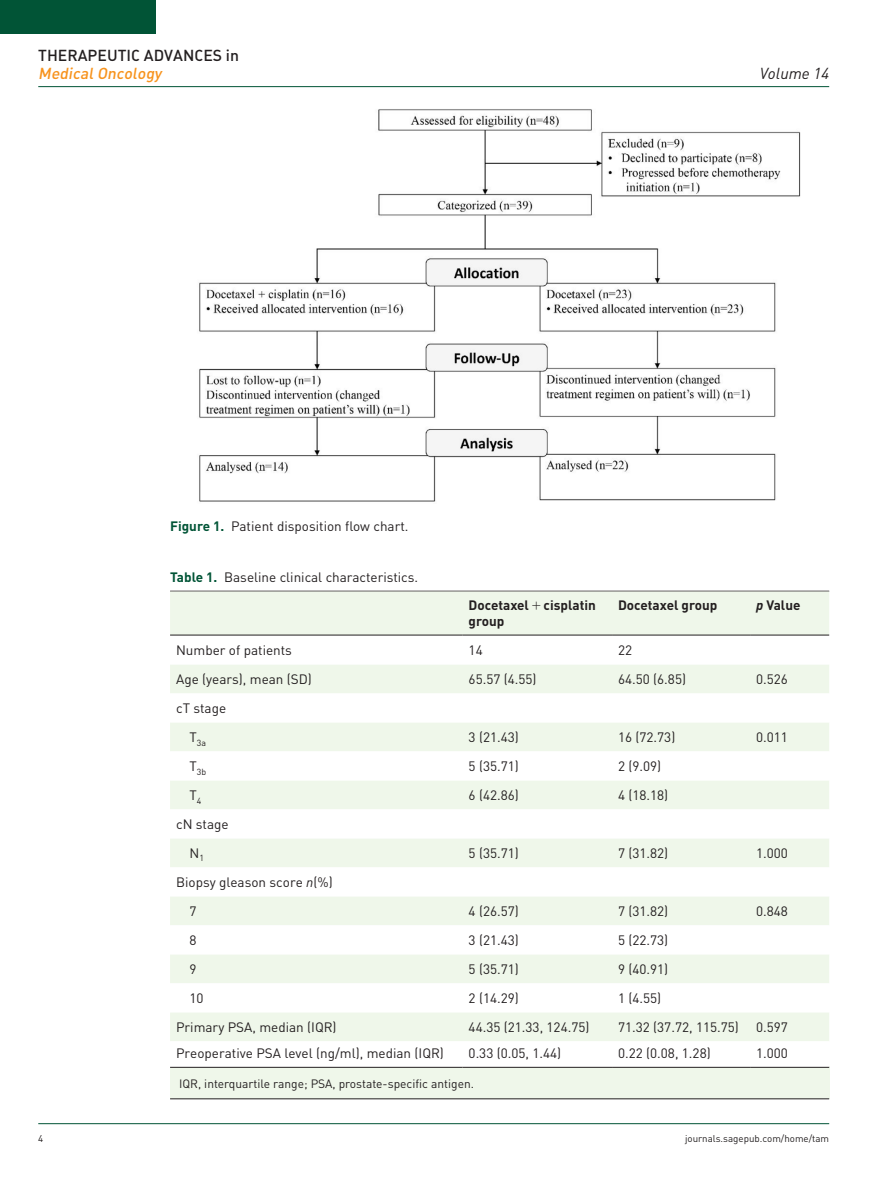
<style>
.page{position:relative;width:893px;height:1191px;background:#fff}
.page>*{position:absolute;margin:0;border:0;box-sizing:border-box;transform-origin:0 0}
.t1{font:15.75px "DIN Medium Alternate";color:#231f20}
.t2{font:italic 15.75px "DIN Medium Alternate";color:#f7931d}
.t3{font:italic 15.75px "DIN";color:#231f20}
.t4{font:13.5px/29px "DIN";color:#231f20}
.t5{font:700 13.5px/15.8px "DIN";color:#231f20}
.t6{font:12px "DIN";color:#231f20}
.t7{font:9.75px "DIN";color:#231f20}
.t8{font:8.7px "DIN";color:#231f20}
.s1{font-weight:700;color:#015436}
.s2{font-style:italic}
</style>
<div class="page">
<hr style="left:38px;top:86px;width:791px;height:1px;background:#015436">
<hr style="left:38px;top:1123px;width:791px;height:1px;background:#015436">
<div style="left:0;top:0;width:155px;height:34px;background:#015436"></div>
<div style="left:170px;top:1066px;width:659px;height:33px;background:#eff7ea"></div>
<img style="left:199px;top:109px;width:602px;height:393px">
<hr style="left:170px;top:1098px;width:659px;height:1px;background:#231f20">
<div style="left:170px;top:591px;width:659px;height:43px;background:#eff7ea"></div>
<svg style="left:170px;top:635px;width:659px;height:432px"></svg>
<hr style="left:170px;top:634px;width:293px;height:1px;background:#231f20">
<hr style="left:463px;top:634px;width:149px;height:1px;background:#231f20">
<hr style="left:612px;top:634px;width:138px;height:1px;background:#231f20">
<hr style="left:750px;top:634px;width:79px;height:1px;background:#231f20">
<hr style="left:170px;top:1067px;width:293px;height:1px;background:#231f20">
<hr style="left:463px;top:1067px;width:149px;height:1px;background:#231f20">
<hr style="left:612px;top:1067px;width:138px;height:1px;background:#231f20">
<hr style="left:750px;top:1067px;width:79px;height:1px;background:#231f20">
<svg style="left:532px;top:602px;width:8px;height:8px"></svg>
<p class="t1" style="left:38px;top:45px;width:202px">THERAPEUTIC ADVANCES IN</p>
<p class="t2" style="left:38px;top:63px;width:125px">MedicalOncology</p>
<p class="t3" style="left:760px;top:63px;width:71px">Volume 14</p>
<p class="t4" style="left:170px;top:511px;width:240px"><span class="s1">Figure 1.</span> Patient disposition flow chart.</p>
<p class="t4" style="left:170px;top:562px;width:250px"><span class="s1">Table 1.</span> Baseline clinical characteristics.</p>
<p class="t5" style="left:469px;top:597px;width:129px">Docetaxel cisplatin group</p>
<p class="t5" style="left:618px;top:597px;width:101px">Docetaxel group</p>
<p class="t5" style="left:756px;top:597px;width:46px"><span class="s2">p</span> Value</p>
<p class="t4" style="left:176px;top:636px;width:117px">Number of patients</p>
<p class="t4" style="left:469px;top:636px;width:16px">14</p>
<p class="t4" style="left:618px;top:636px;width:16px">22</p>
<p class="t4" style="left:176px;top:665px;width:137px">Age (years), mean (SD)</p>
<p class="t4" style="left:469px;top:665px;width:70px">65.57 (4.55)</p>
<p class="t4" style="left:618px;top:665px;width:70px">64.50 (6.85)</p>
<p class="t4" style="left:756px;top:665px;width:33px">0.526</p>
<p class="t4" style="left:176px;top:694px;width:52px">cT stage</p>
<p class="t8" style="left:190px;top:737px;width:18px"><sup>T</sup>3a</p>
<p class="t4" style="left:469px;top:723px;width:52px">3 (21.43)</p>
<p class="t4" style="left:618px;top:723px;width:59px">16 (72.73)</p>
<p class="t4" style="left:756px;top:723px;width:33px">0.011</p>
<p class="t8" style="left:190px;top:766px;width:18px"><sup>T</sup>3b</p>
<p class="t4" style="left:469px;top:752px;width:52px">5 (35.71)</p>
<p class="t4" style="left:618px;top:752px;width:45px">2 (9.09)</p>
<p class="t4" style="left:190px;top:781px;width:13px">T<sub>4</sub></p>
<p class="t4" style="left:469px;top:780px;width:52px">6 (42.86)</p>
<p class="t4" style="left:618px;top:780px;width:52px">4 (18.18)</p>
<p class="t4" style="left:190px;top:809px;width:41px;text-indent:-14px">cN stage<br>N<sub>1</sub></p>
<p class="t4" style="left:469px;top:838px;width:52px">5 (35.71)</p>
<p class="t4" style="left:618px;top:838px;width:52px">7 (31.82)</p>
<p class="t4" style="left:756px;top:838px;width:33px">1.000</p>
<p class="t4" style="left:190px;top:867px;width:145px;text-indent:-14px">Biopsy gleason score <span class="s2">n</span>(%)<br>7</p>
<p class="t4" style="left:469px;top:896px;width:52px">4 (26.57)</p>
<p class="t4" style="left:618px;top:896px;width:52px">7 (31.82)</p>
<p class="t4" style="left:756px;top:896px;width:33px">0.848</p>
<p class="t4" style="left:190px;top:925px;width:9px">8</p>
<p class="t4" style="left:469px;top:925px;width:52px">3 (21.43)</p>
<p class="t4" style="left:618px;top:925px;width:52px">5 (22.73)</p>
<p class="t4" style="left:190px;top:954px;width:9px">9</p>
<p class="t4" style="left:469px;top:954px;width:52px">5 (35.71)</p>
<p class="t4" style="left:618px;top:954px;width:52px">9 (40.91)</p>
<p class="t4" style="left:190px;top:983px;width:16px">10</p>
<p class="t4" style="left:469px;top:983px;width:52px">2 (14.29)</p>
<p class="t4" style="left:618px;top:983px;width:45px">1 (4.55)</p>
<p class="t4" style="left:176px;top:1012px;width:162px">Primary PSA, median (IQR)</p>
<p class="t4" style="left:469px;top:1012px;width:122px">44.35 (21.33, 124.75)</p>
<p class="t4" style="left:618px;top:1012px;width:122px">71.32 (37.72, 115.75)</p>
<p class="t4" style="left:756px;top:1012px;width:33px">0.597</p>
<p class="t4" style="left:176px;top:1038px;width:269px">Preoperative PSA level (ng/ml), median (IQR)</p>
<p class="t4" style="left:469px;top:1038px;width:94px">0.33 (0.05, 1.44)</p>
<p class="t4" style="left:618px;top:1038px;width:94px">0.22 (0.08, 1.28)</p>
<p class="t4" style="left:756px;top:1038px;width:33px">1.000</p>
<p class="t6" style="left:179px;top:1076px;width:296px">IQR, interquartile range; PSA, prostate-specific antigen.</p>
<p class="t7" style="left:38px;top:1132px;width:7px">4</p>
<p class="t7" style="left:685px;top:1132px;width:146px">journals.sagepub.com/home/tam</p>
</div>
